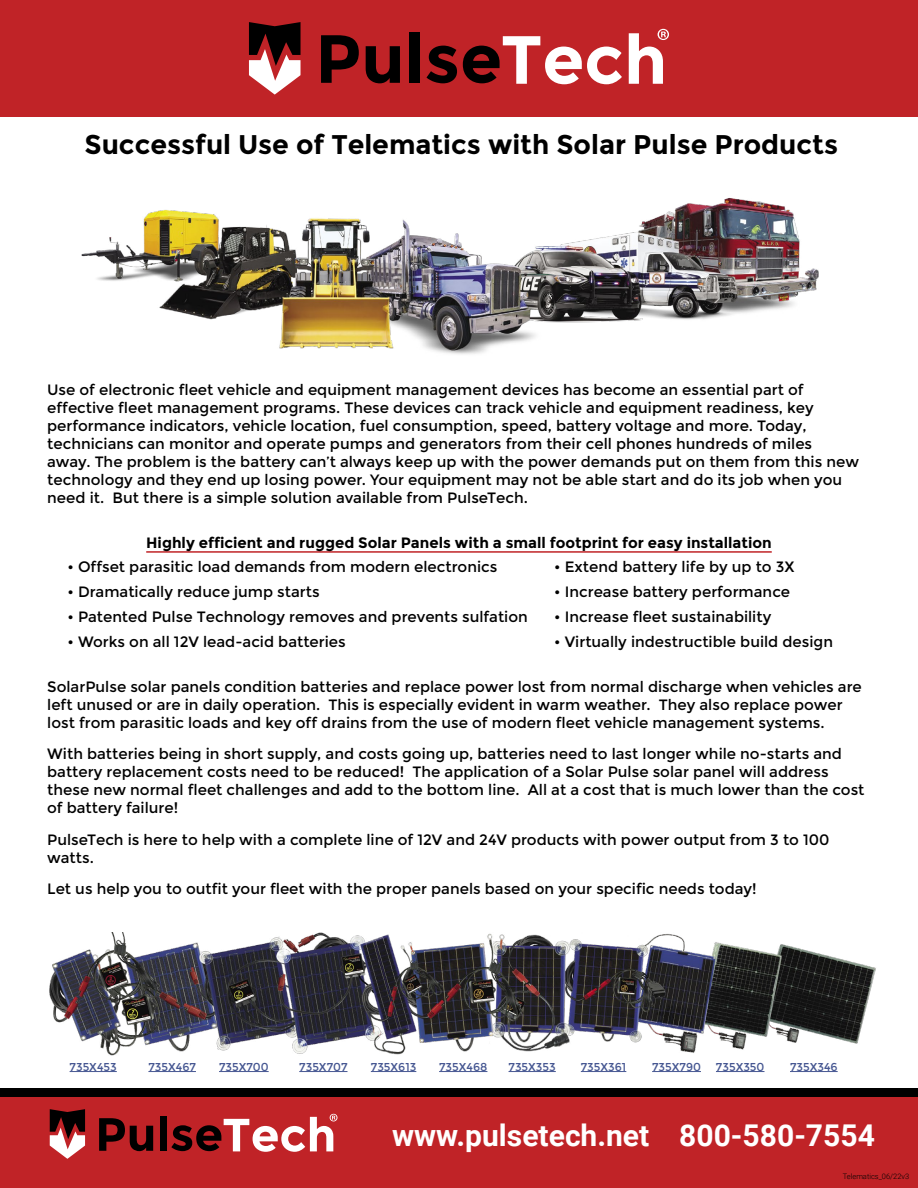
<style>
.page{position:relative;width:918px;height:1188px;background:#fff}
.page>*{position:absolute;margin:0;border:0;box-sizing:border-box;transform-origin:0 0}
.t1{font:700 30px "Roboto";color:#fff}
.t2{font:700 27px "Montserrat";color:#000}
.t3{font:15px/18px "Montserrat";color:#000}
.t4{font:700 15px "Montserrat";color:#000}
.t5{font:11.4px "Montserrat";color:#465792}
.t6{font:300 7.5px "Roboto";color:#000}
</style>
<div class="page">
<img style="left:47px;top:932px;width:830px;height:157px">
<hr style="left:371px;top:1071px;width:45px;height:1px;background:#465792">
<hr style="left:439px;top:1071px;width:48px;height:1px;background:#465792">
<hr style="left:70px;top:1071px;width:47px;height:1px;background:#465792">
<hr style="left:148px;top:1071px;width:48px;height:1px;background:#465792">
<hr style="left:219px;top:1071px;width:50px;height:1px;background:#465792">
<hr style="left:299px;top:1071px;width:48px;height:1px;background:#465792">
<hr style="left:509px;top:1071px;width:47px;height:1px;background:#465792">
<hr style="left:581px;top:1071px;width:45px;height:1px;background:#465792">
<hr style="left:652px;top:1071px;width:49px;height:1px;background:#465792">
<hr style="left:716px;top:1071px;width:48px;height:1px;background:#465792">
<hr style="left:790px;top:1071px;width:48px;height:1px;background:#465792">
<img style="left:81px;top:198px;width:738px;height:156px">
<div style="left:0;top:1089px;width:918px;height:45px;background:#000"></div>
<div style="left:0;top:0;width:918px;height:117px;background:#c02327"></div>
<div style="left:0;top:1098px;width:918px;height:90px;background:#c02327"></div>
<svg style="left:321px;top:35px;width:38px;height:48px"></svg>
<svg style="left:366px;top:46px;width:34px;height:37px"></svg>
<div style="left:410px;top:32px;width:10px;height:51px;background:#000"></div>
<svg style="left:427px;top:46px;width:30px;height:37px"></svg>
<svg style="left:463px;top:36px;width:159px;height:48px"></svg>
<svg style="left:249px;top:22px;width:52px;height:73px"></svg>
<svg style="left:629px;top:29px;width:40px;height:55px"></svg>
<svg style="left:99px;top:1118px;width:54px;height:33px"></svg>
<div style="left:160px;top:1116px;width:7px;height:35px;background:#000"></div>
<svg style="left:50px;top:1109px;width:35px;height:50px"></svg>
<svg style="left:171px;top:1114px;width:167px;height:38px"></svg>
<hr style="left:146px;top:551px;width:626px;height:2px;background:#c02327">
<h2 class="t2" style="left:85px;top:128px;width:755px">Successful Use of Telematics with Solar Pulse Products</h2>
<p class="t3" style="left:47px;top:381px;width:813px">Use of electronic fleet vehicle and equipment management devices has become an essential part of effective fleet management programs. These devices can track vehicle and equipment readiness, key performance indicators, vehicle location, fuel consumption, speed, battery voltage and more. Today, technicians can monitor and operate pumps and generators from their cell phones hundreds of miles away. The problem is the battery can’t always keep up with the power demands put on them from this new technology and they end up losing power. Your equipment may not be able start and do its job when you need it. But there is a simple solution available from PulseTech.</p>
<p class="t4" style="left:146px;top:533px;width:627px">Highly efficient and rugged Solar Panels with a small footprint for easy installation</p>
<p class="t3" style="left:68px;top:558px;width:431px">• Offset parasitic load demands from modern electronics</p>
<p class="t3" style="left:554px;top:558px;width:242px">• Extend battery life by up to 3X</p>
<p class="t3" style="left:67px;top:583px;width:254px">• Dramatically reduce jump starts</p>
<p class="t3" style="left:554px;top:583px;width:237px">• Increase battery performance</p>
<p class="t3" style="left:67px;top:608px;width:462px">• Patented Pulse Technology removes and prevents sulfation</p>
<p class="t3" style="left:554px;top:608px;width:219px">• Increase fleet sustainability</p>
<p class="t3" style="left:67px;top:633px;width:280px">• Works on all 12V lead-acid batteries</p>
<p class="t3" style="left:554px;top:633px;width:280px">• Virtually indestructible build design</p>
<p class="t3" style="left:47px;top:678px;width:816px">SolarPulse solar panels condition batteries and replace power lost from normal discharge when vehicles are left unused or are in daily operation. This is especially evident in warm weather. They also replace power lost from parasitic loads and key off drains from the use of modern fleet vehicle management systems.</p>
<p class="t3" style="left:47px;top:745px;width:819px">With batteries being in short supply, and costs going up, batteries need to last longer while no-starts and battery replacement costs need to be reduced! The application of a Solar Pulse solar panel will address these new normal fleet challenges and add to the bottom line. All at a cost that is much lower than the cost of battery failure!</p>
<p class="t3" style="left:47px;top:831px;width:784px">PulseTech is here to help with a complete line of 12V and 24V products with power output from 3 to 100 watts.</p>
<p class="t3" style="left:47px;top:880px;width:711px">Let us help you to outfit your fleet with the proper panels based on your specific needs today!</p>
<p class="t5" style="left:70px;top:1060px;width:49px">735X453</p>
<p class="t5" style="left:148px;top:1060px;width:49px">735X467</p>
<p class="t5" style="left:219px;top:1060px;width:51px">735X700</p>
<p class="t5" style="left:299px;top:1060px;width:50px">735X707</p>
<p class="t5" style="left:371px;top:1060px;width:47px">735X613</p>
<p class="t5" style="left:439px;top:1060px;width:50px">735X468</p>
<p class="t5" style="left:509px;top:1060px;width:49px">735X353</p>
<p class="t5" style="left:581px;top:1060px;width:47px">735X361</p>
<p class="t5" style="left:652px;top:1060px;width:50px">735X790</p>
<p class="t5" style="left:716px;top:1060px;width:50px">735X350</p>
<p class="t5" style="left:790px;top:1060px;width:49px">735X346</p>
<h1 class="t1" style="left:392px;top:1114px;width:484px">www.pulsetech.net 800-580-7554</h1>
<p class="t6" style="left:843px;top:1171px;width:68px">Telematics_06/22v3</p>
</div>
